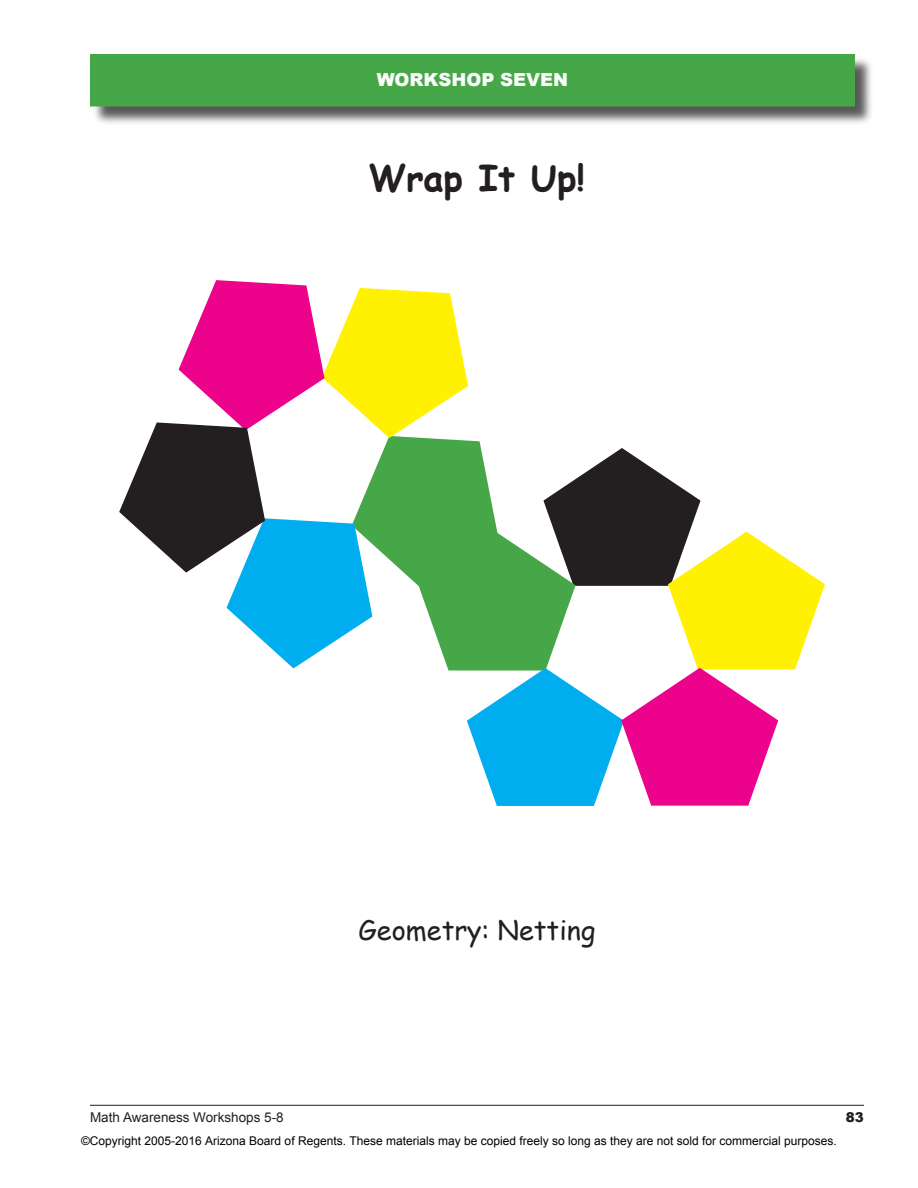
<style>
.page{position:relative;width:918px;height:1188px;background:#fff}
.page>*{position:absolute;margin:0;border:0;box-sizing:border-box;transform-origin:0 0}
.t1{font:700 36px "Comic Sans MS";color:#231f20}
.t2{font:27px "Comic Sans MS";color:#231f20}
.t3{font:900 18px "Arial";color:#fafafa}
.t4{font:13.5px "Arial";color:#231f20}
.t5{font:900 13.5px "Arial";color:#231f20}
.t6{font:12px "Arial";color:#000}
</style>
<div class="page">
<div style="left:91px;top:55px;width:784px;height:72px;background:#231f20;opacity:.75"></div>
<div style="left:91px;top:55px;width:763px;height:51px;background:#45a748"></div>
<div style="left:90px;top:54px;width:765px;height:52px;border:2px solid #45a748"></div>
<hr style="left:90px;top:1105px;width:774px;height:1px;background:#231f20">
<svg style="left:119px;top:280px;width:706px;height:526px"></svg>
<p class="t3" style="left:377px;top:70px;width:193px">WORKSHOP SEVEN</p>
<p class="t1" style="left:369px;top:151px;width:218px">Wrap It Up!</p>
<p class="t2" style="left:359px;top:910px;width:238px">Geometry: Netting</p>
<p class="t4" style="left:90px;top:1110px;width:195px">Math Awareness Workshops 5-8</p>
<p class="t5" style="left:846px;top:1110px;width:20px">83</p>
<p class="t6" style="left:81px;top:1133px;width:757px">©Copyright 2005-2016 Arizona Board of Regents. These materials may be copied freely so long as they are not sold for commercial purposes.</p>
</div>
